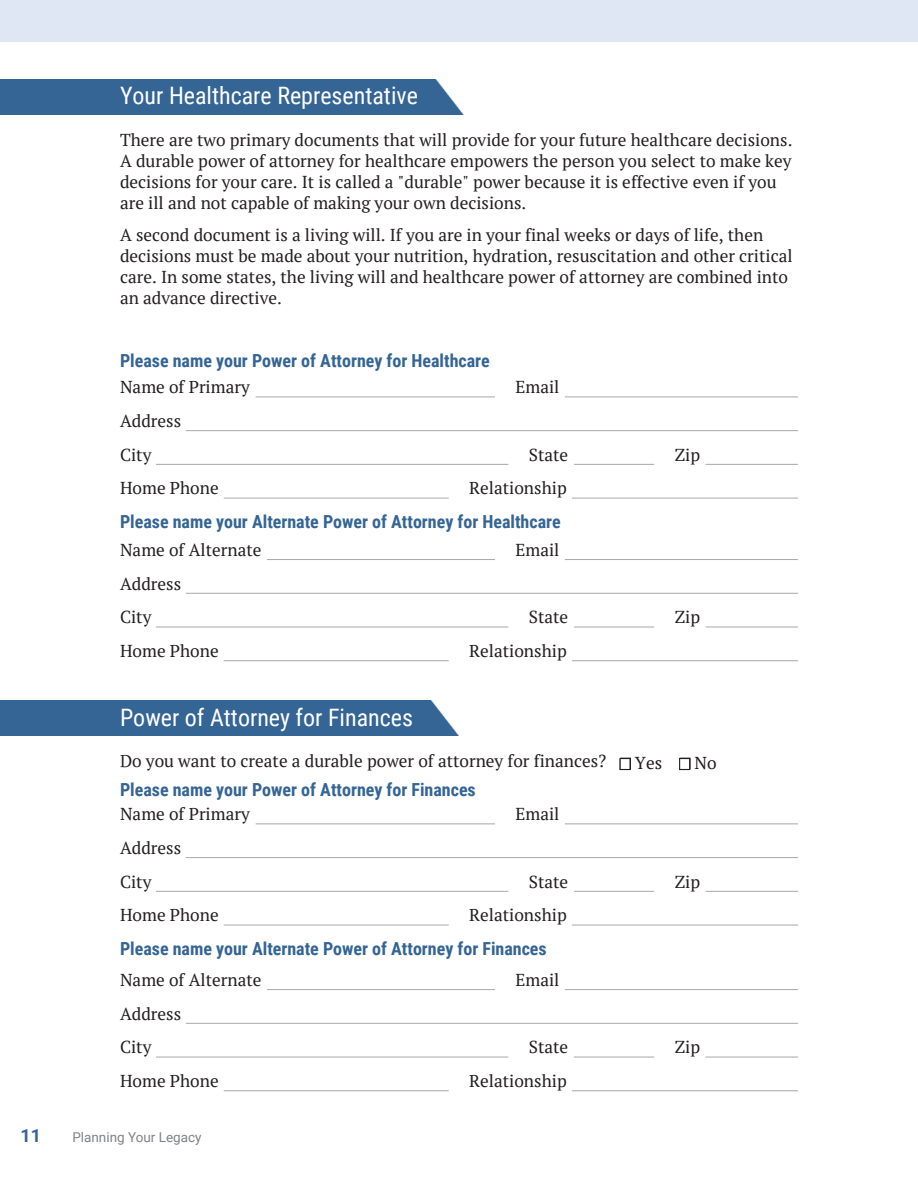
<style>
.page{position:relative;width:918px;height:1188px;background:#fff}
.page>*{position:absolute;margin:0;border:0;box-sizing:border-box;transform-origin:0 0}
.t1{font:24px "Roboto Condensed";color:#fff}
.t2{font:700 18px "Roboto Condensed";color:#356595}
.t3{font:700 18px "Roboto";color:#356595}
.t4{font:17.25px/21px "PT Serif";color:#231f20}
.t5{font:17.25px "PT Serif";color:#211c1c}
.t6{font:13.5px "Roboto";color:#808285}
</style>
<div class="page">
<div style="left:0;top:0;width:918px;height:42px;background:#dfe7f4"></div>
<div style="left:0;top:79px;width:466px;height:36px;background:#356595"></div>
<div style="left:0;top:700px;width:459px;height:36px;background:#356595"></div>
<img style="left:435px;top:79px;width:31px;height:36px">
<hr style="left:256px;top:396px;width:239px;height:1px;background:#abaaa9">
<hr style="left:565px;top:396px;width:233px;height:1px;background:#abaaa9">
<hr style="left:186px;top:430px;width:612px;height:1px;background:#abaaa9">
<hr style="left:156px;top:464px;width:352px;height:1px;background:#abaaa9">
<hr style="left:574px;top:464px;width:80px;height:1px;background:#abaaa9">
<hr style="left:706px;top:464px;width:92px;height:1px;background:#abaaa9">
<hr style="left:224px;top:498px;width:225px;height:1px;background:#abaaa9">
<hr style="left:572px;top:498px;width:226px;height:1px;background:#abaaa9">
<hr style="left:267px;top:559px;width:228px;height:1px;background:#abaaa9">
<hr style="left:565px;top:559px;width:233px;height:1px;background:#abaaa9">
<hr style="left:186px;top:593px;width:612px;height:1px;background:#abaaa9">
<hr style="left:156px;top:626px;width:352px;height:2px;background:#abaaa9">
<hr style="left:574px;top:626px;width:80px;height:2px;background:#abaaa9">
<hr style="left:706px;top:626px;width:92px;height:2px;background:#abaaa9">
<hr style="left:224px;top:660px;width:225px;height:1px;background:#abaaa9">
<hr style="left:572px;top:660px;width:226px;height:1px;background:#abaaa9">
<img style="left:431px;top:700px;width:28px;height:36px">
<hr style="left:256px;top:823px;width:239px;height:1px;background:#abaaa9">
<hr style="left:565px;top:823px;width:233px;height:1px;background:#abaaa9">
<hr style="left:186px;top:857px;width:612px;height:1px;background:#abaaa9">
<hr style="left:156px;top:891px;width:352px;height:1px;background:#abaaa9">
<hr style="left:574px;top:891px;width:80px;height:1px;background:#abaaa9">
<hr style="left:706px;top:891px;width:92px;height:1px;background:#abaaa9">
<hr style="left:224px;top:925px;width:225px;height:1px;background:#abaaa9">
<hr style="left:572px;top:925px;width:226px;height:1px;background:#abaaa9">
<hr style="left:267px;top:989px;width:228px;height:1px;background:#abaaa9">
<hr style="left:565px;top:989px;width:233px;height:1px;background:#abaaa9">
<hr style="left:186px;top:1023px;width:612px;height:1px;background:#abaaa9">
<hr style="left:156px;top:1057px;width:352px;height:1px;background:#abaaa9">
<hr style="left:574px;top:1057px;width:80px;height:1px;background:#abaaa9">
<hr style="left:706px;top:1057px;width:92px;height:1px;background:#abaaa9">
<hr style="left:224px;top:1090px;width:225px;height:1px;background:#abaaa9">
<hr style="left:572px;top:1090px;width:226px;height:1px;background:#abaaa9">
<div style="left:620px;top:758px;width:11px;height:12px;border:1px solid #231f20"></div>
<div style="left:679px;top:758px;width:11px;height:12px;border:1px solid #231f20"></div>
<p class="t1" style="left:120px;top:79px;width:300px">Your Healthcare Representative</p>
<p class="t4" style="left:120px;top:129px;width:674px">There are two primary documents that will provide for your future healthcare decisions.<br>A durable power of attorney for healthcare empowers the person you select to make key decisions for your care. It is called a "durable" power because it is effective even if you are ill and not capable of making your own decisions.</p>
<p class="t4" style="left:120px;top:224px;width:674px">A second document is a living will. If you are in your final weeks or days of life, then decisions must be made about your nutrition, hydration, resuscitation and other critical care. In some states, the living will and healthcare power of attorney are combined into an advance directive.</p>
<p class="t2" style="left:120px;top:348px;width:371px">Please name your Power of Attorney for Healthcare</p>
<p class="t4" style="left:120px;top:376px;width:131px">Name of Primary</p>
<p class="t4" style="left:515px;top:376px;width:46px">Email</p>
<p class="t4" style="left:120px;top:404px;width:63px;line-height:33.8px">Address<br>City</p>
<p class="t4" style="left:529px;top:444px;width:41px">State</p>
<p class="t4" style="left:675px;top:444px;width:27px">Zip</p>
<p class="t4" style="left:120px;top:478px;width:100px">Home Phone</p>
<p class="t4" style="left:469px;top:478px;width:99px">Relationship</p>
<p class="t2" style="left:120px;top:509px;width:442px">Please name your Alternate Power of Attorney for Healthcare</p>
<p class="t4" style="left:120px;top:539px;width:143px">Name of Alternate</p>
<p class="t4" style="left:515px;top:539px;width:46px">Email</p>
<p class="t4" style="left:120px;top:566px;width:63px;line-height:33.8px">Address<br>City</p>
<p class="t4" style="left:529px;top:607px;width:41px">State</p>
<p class="t4" style="left:675px;top:607px;width:27px">Zip</p>
<p class="t4" style="left:120px;top:640px;width:100px">Home Phone</p>
<p class="t4" style="left:469px;top:640px;width:99px">Relationship</p>
<p class="t1" style="left:120px;top:700px;width:294px">Power of Attorney for Finances</p>
<p class="t4" style="left:120px;top:750px;width:488px">Do you want to create a durable power of attorney for finances?</p>
<p class="t5" style="left:635px;top:752px;width:29px">Yes</p>
<p class="t5" style="left:695px;top:752px;width:24px">No</p>
<p class="t4" style="left:120px;top:803px;width:131px">Name of Primary</p>
<p class="t4" style="left:515px;top:803px;width:46px">Email</p>
<p class="t4" style="left:120px;top:831px;width:63px;line-height:33.8px">Address<br>City</p>
<p class="t2" style="left:120px;top:777px;width:357px">Please name your Power of Attorney for Finances</p>
<p class="t4" style="left:529px;top:871px;width:41px">State</p>
<p class="t4" style="left:675px;top:871px;width:27px">Zip</p>
<p class="t4" style="left:120px;top:905px;width:100px">Home Phone</p>
<p class="t4" style="left:469px;top:905px;width:99px">Relationship</p>
<p class="t2" style="left:120px;top:936px;width:428px">Please name your Alternate Power of Attorney for Finances</p>
<p class="t4" style="left:120px;top:969px;width:143px">Name of Alternate</p>
<p class="t4" style="left:515px;top:969px;width:46px">Email</p>
<p class="t4" style="left:120px;top:996px;width:63px;line-height:33.8px">Address<br>City</p>
<p class="t4" style="left:529px;top:1037px;width:41px">State</p>
<p class="t4" style="left:675px;top:1037px;width:27px">Zip</p>
<p class="t4" style="left:120px;top:1070px;width:100px">Home Phone</p>
<p class="t4" style="left:469px;top:1070px;width:99px">Relationship</p>
<p class="t3" style="left:20px;top:1123px;width:22px">11</p>
<p class="t6" style="left:72px;top:1128px;width:131px">Planning Your Legacy</p>
</div>
